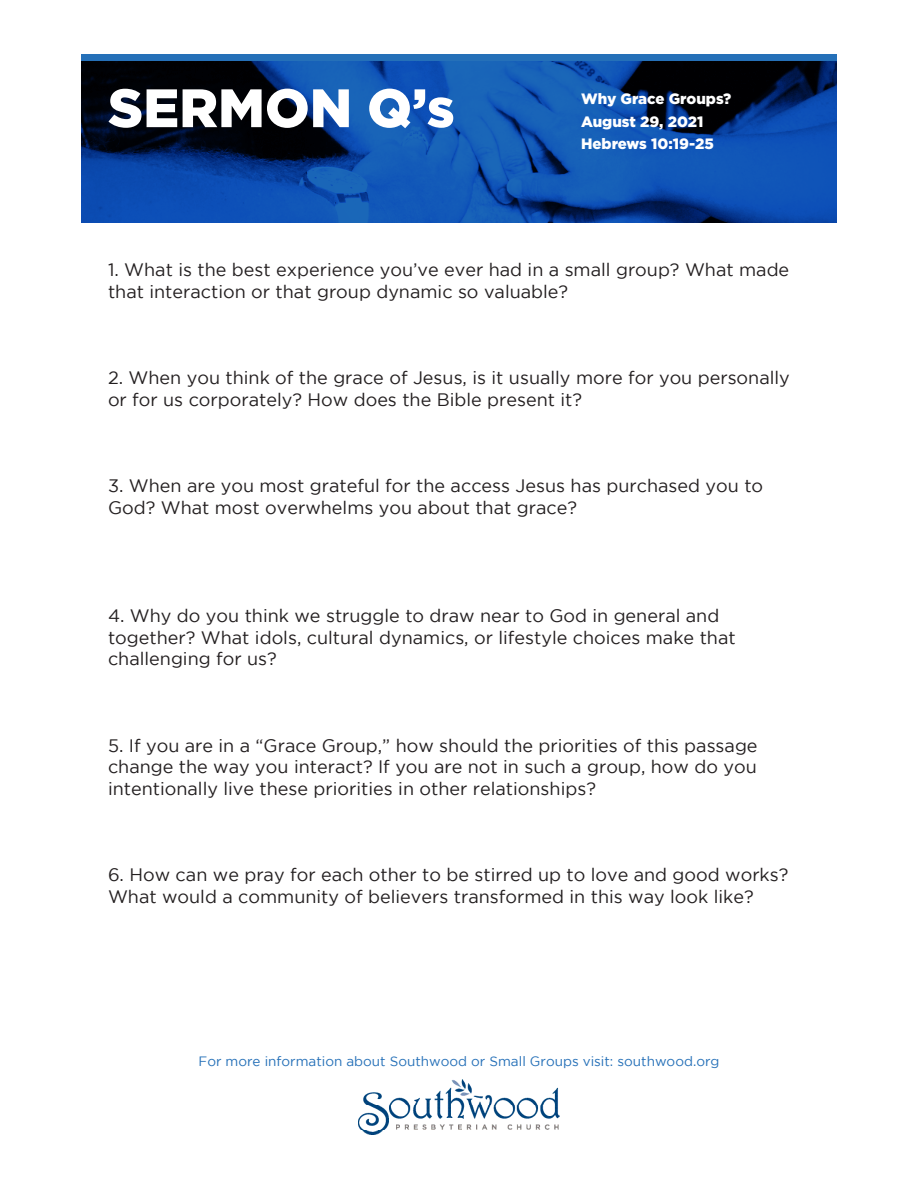
<style>
.page{position:relative;width:918px;height:1188px;background:#fff}
.page>*{position:absolute;margin:0;border:0;box-sizing:border-box;transform-origin:0 0}
.t1{font:900 54px "Gotham";color:#fff}
.t2{font:18px/21.6px "Gotham";color:#231f20}
.t3{font:900 15px "Gotham";color:#fff}
.t4{font:13.5px "Gotham";color:#2570b8}
</style>
<div class="page">
<img style="left:359px;top:1080px;width:200px;height:54px">
<svg style="left:81px;top:61px;width:756px;height:162px;background:#0b3d85"></svg>
<div style="left:81px;top:54px;width:756px;height:7px;background:#2570b8"></div>
<p class="t1" style="left:108px;top:77px;width:348px">SERMON Q’s</p>
<p class="t3" style="left:581px;top:90px;width:152px">Why Grace Groups?</p>
<p class="t3" style="left:581px;top:113px;width:124px">August 29, 2021</p>
<p class="t3" style="left:581px;top:135px;width:134px">Hebrews 10:19-25</p>
<p class="t2" style="left:108px;top:259px;width:683px">1. What is the best experience you’ve ever had in a small group? What made that interaction or that group dynamic so valuable?</p>
<p class="t2" style="left:108px;top:367px;width:683px">2. When you think of the grace of Jesus, is it usually more for you personally or for us corporately? How does the Bible present it?</p>
<p class="t2" style="left:108px;top:475px;width:657px">3. When are you most grateful for the access Jesus has purchased you to<br>God? What most overwhelms you about that grace?</p>
<p class="t2" style="left:108px;top:605px;width:629px">4. Why do you think we struggle to draw near to God in general and together? What idols, cultural dynamics, or lifestyle choices make that challenging for us?</p>
<p class="t2" style="left:108px;top:734px;width:651px;text-align:justify">5. If you are in a “Grace Group,” how should the priorities of this passage change the way you interact? If you are not in such a group, how do you intentionally live these priorities in other relationships?</p>
<p class="t2" style="left:108px;top:864px;width:682px">6. How can we pray for each other to be stirred up to love and good works?<br>What would a community of believers transformed in this way look like?</p>
<p class="t4" style="left:199px;top:1054px;width:522px">For more information about Southwood or Small Groups visit: southwood.org</p>
</div>
